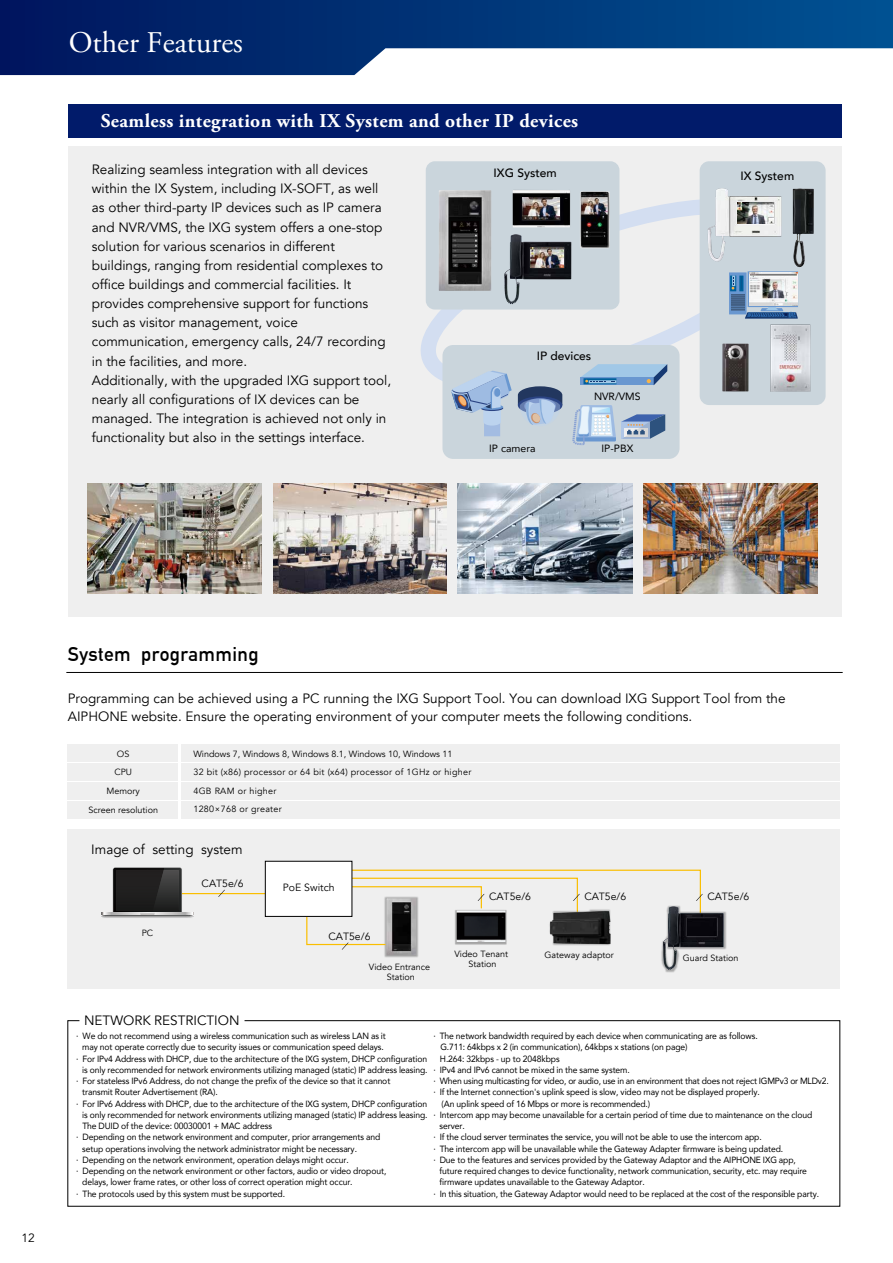
<style>
.page{position:relative;width:893px;height:1263px;background:#fff}
.page>*{position:absolute;margin:0;border:0;box-sizing:border-box;transform-origin:0 0}
.t1{font:30px "Adobe Garamond Pro";color:#fff}
.t2{font:700 19.5px "Adobe Garamond Pro";letter-spacing:.02em;color:#fff}
.t3{font:700 19.5px "DIN Alternate";letter-spacing:.02em;color:#000}
.t4{font:13.5px/19.2px "Avenir";color:#000}
.t5{font:500 12px "Avenir";color:#000}
.t6{font:12px "Avenir";color:#000}
.t7{font:10.5px "Avenir";color:#000}
.t8{font:10.5px "Avenir";color:#000}
.t9{font:9px "Avenir";letter-spacing:-.01em;color:#000;scale:.95 1}
.t10{font:9px/18.5px "Avenir";letter-spacing:.03em;color:#000}
.t11{font:9px/18.9px "Avenir";color:#000;text-align:center}
</style>
<div class="page">
<svg style="left:0;top:0;width:893px;height:75px"></svg>
<div style="left:68px;top:147px;width:774px;height:470px;background:#efefef"></div>
<div style="left:68px;top:104px;width:774px;height:34px;background:#011b6a"></div>
<hr style="left:66px;top:672px;width:777px;height:1px;background:#000">
<div style="left:68px;top:744px;width:110px;height:17px;background:#efefef"></div>
<div style="left:68px;top:763px;width:110px;height:17px;background:#efefef"></div>
<div style="left:68px;top:782px;width:110px;height:17px;background:#efefef"></div>
<div style="left:68px;top:802px;width:110px;height:17px;background:#efefef"></div>
<div style="left:181px;top:744px;width:659px;height:17px;background:#efefef"></div>
<div style="left:181px;top:763px;width:659px;height:17px;background:#efefef"></div>
<div style="left:181px;top:782px;width:659px;height:17px;background:#efefef"></div>
<div style="left:181px;top:802px;width:659px;height:17px;background:#efefef"></div>
<div style="left:68px;top:830px;width:772px;height:159px;background:#efefef"></div>
<svg style="left:67px;top:1020px;width:774px;height:187px"></svg>
<hr style="left:142px;top:893px;width:156px;height:1px;background:#fabe00">
<svg style="left:101px;top:867px;width:93px;height:51px"></svg>
<svg style="left:420px;top:179px;width:286px;height:226px"></svg>
<div style="left:700px;top:161px;width:126px;height:244px;background:#cad5dc;border-radius:9px"></div>
<div style="left:442px;top:345px;width:238px;height:114px;background:#cad5dc;border-radius:11px"></div>
<svg style="left:218px;top:890px;width:7px;height:7px"></svg>
<img style="left:384px;top:949px;width:35px;height:9px">
<img style="left:386px;top:949px;width:30px;height:6px">
<svg style="left:306px;top:869px;width:397px;height:80px"></svg>
<div style="left:265px;top:861px;width:87px;height:55px;background:#fff"></div>
<div style="left:265px;top:861px;width:87px;height:56px;border:1px solid #000"></div>
<img style="left:661px;top:904px;width:66px;height:69px">
<img style="left:663px;top:906px;width:61px;height:64px">
<img style="left:457px;top:483px;width:175px;height:111px">
<img style="left:88px;top:483px;width:173px;height:111px">
<img style="left:273px;top:483px;width:174px;height:111px">
<img style="left:644px;top:483px;width:174px;height:111px">
<svg style="left:572px;top:405px;width:93px;height:40px"></svg>
<svg style="left:451px;top:371px;width:61px;height:65px"></svg>
<div style="left:493px;top:388px;width:7px;height:9px;background:#acc4e5;border-radius:50%"></div>
<div style="left:494px;top:388px;width:6px;height:9px;background:#6997d0;border-radius:50%"></div>
<svg style="left:518px;top:386px;width:44px;height:39px"></svg>
<div style="left:426px;top:161px;width:193px;height:149px;background:#cad5dc;border-radius:9px"></div>
<img style="left:770px;top:325px;width:40px;height:67px">
<img style="left:513px;top:190px;width:57px;height:37px">
<img style="left:523px;top:198px;width:36px;height:22px">
<img style="left:722px;top:344px;width:27px;height:47px">
<img style="left:708px;top:188px;width:14px;height:74px">
<img style="left:738px;top:202px;width:35px;height:21px">
<img style="left:793px;top:188px;width:12px;height:79px">
<div style="left:729px;top:272px;width:18px;height:42px;background:#6997d0"></div>
<div style="left:730px;top:276px;width:6px;height:15px;background:#09659f"></div>
<svg style="left:731px;top:276px;width:67px;height:43px"></svg>
<svg style="left:748px;top:271px;width:50px;height:36px"></svg>
<img style="left:749px;top:273px;width:48px;height:33px">
<svg style="left:580px;top:364px;width:87px;height:21px;background:#88afd3"></svg>
<img style="left:504px;top:234px;width:68px;height:70px">
<img style="left:531px;top:247px;width:33px;height:20px">
<img style="left:439px;top:190px;width:52px;height:101px">
<img style="left:452px;top:221px;width:26px;height:47px">
<img style="left:580px;top:191px;width:30px;height:58px">
<svg style="left:581px;top:192px;width:27px;height:55px"></svg>
<img style="left:582px;top:193px;width:26px;height:52px">
<h1 class="t1" style="left:69px;top:25px;width:176px">Other Features</h1>
<h2 class="t2" style="left:101px;top:110px;width:479px">Seamless integration with IX System and other IP devices</h2>
<p class="t4" style="left:92px;top:160px;width:301px">Realizing seamless integration with all devices within the IX System, including IX-SOFT, as well as other third-party IP devices such as IP camera and NVR/VMS, the IXG system offers a one-stop solution for various scenarios in different buildings, ranging from residential complexes to office buildings and commercial facilities. It provides comprehensive support for functions such as visitor management, voice communication, emergency calls, 24/7 recording in the facilities, and more.<br>Additionally, with the upgraded IXG support tool, nearly all configurations of IX devices can be managed. The integration is achieved not only in functionality but also in the settings interface.</p>
<h3 class="t5" style="left:494px;top:163px;width:65px">IXG System</h3>
<h3 class="t5" style="left:537px;top:345px;width:56px">IP devices</h3>
<p class="t8" style="left:594px;top:388px;width:48px">NVR/VMS</p>
<p class="t8" style="left:489px;top:440px;width:48px">IP camera</p>
<p class="t8" style="left:601px;top:440px;width:33px">IP-PBX</p>
<h3 class="t5" style="left:740px;top:166px;width:55px">IX System</h3>
<h3 class="t6" style="left:22px;top:1230px;width:15px">12</h3>
<h2 class="t3" style="left:68px;top:639px;width:192px">System programming</h2>
<h3 class="t4" style="left:68px;top:690px;width:719px;line-height:18px">Programming can be achieved using a PC running the IXG Support Tool. You can download IXG Support Tool from the<br>AIPHONE website. Ensure the operating environment of your computer meets the following conditions.</h3>
<p class="t11" style="left:117px;top:745px;width:14px">OS</p>
<p class="t10" style="left:193px;top:745px;width:279px">Windows 7, Windows 8, Windows 8.1, Windows 10, Windows 11<br>32 bit (x86) processor or 64 bit (x64) processor of 1GHz or higher 4GB RAM or higher<br>1280×768 or greater</p>
<p class="t11" style="left:88px;top:762px;width:71px">CPU<br>Memory<br>Screen resolution</p>
<h3 class="t4" style="left:91px;top:839px;width:153px">Image of setting system</h3>
<p class="t11" style="left:142px;top:923px;width:13px">PC</p>
<p class="t7" style="left:202px;top:877px;width:44px">CAT5e/6</p>
<p class="t7" style="left:283px;top:881px;width:53px">PoE Switch</p>
<p class="t7" style="left:328px;top:930px;width:44px">CAT5e/6</p>
<p class="t11" style="left:369px;top:961px;width:63px;line-height:10.5px">Video Entrance<br>Station</p>
<p class="t7" style="left:489px;top:890px;width:44px">CAT5e/6</p>
<p class="t7" style="left:584px;top:890px;width:44px">CAT5e/6</p>
<p class="t7" style="left:707px;top:890px;width:44px">CAT5e/6</p>
<p class="t11" style="left:454px;top:948px;width:55px;line-height:10.5px">Video Tenant<br>Station</p>
<p class="t11" style="left:545px;top:946px;width:71px">Gateway adaptor</p>
<p class="t11" style="left:683px;top:949px;width:57px">Guard Station</p>
<h3 class="t4" style="left:84px;top:1011px;width:157px">NETWORK RESTRICTION</h3>
<p class="t9" style="left:76px;top:1029px;width:328px">· We do not recommend using a wireless communication such as wireless LAN as it</p>
<p class="t9" style="left:82px;top:1040px;width:319px">may not operate correctly due to security issues or communication speed delays.</p>
<p class="t9" style="left:76px;top:1051px;width:371px">· For IPv4 Address with DHCP, due to the architecture of the IXG system, DHCP configuration</p>
<p class="t9" style="left:82px;top:1062px;width:365px">is only recommended for network environments utilizing managed (static) IP address leasing.</p>
<p class="t9" style="left:76px;top:1074px;width:332px">· For stateless IPv6 Address, do not change the prefix of the device so that it cannot</p>
<p class="t9" style="left:82px;top:1085px;width:144px">transmit Router Advertisement (RA).</p>
<p class="t9" style="left:76px;top:1096px;width:371px">· For IPv6 Address with DHCP, due to the architecture of the IXG system, DHCP configuration</p>
<p class="t9" style="left:82px;top:1107px;width:365px">is only recommended for network environments utilizing managed (static) IP address leasing.</p>
<p class="t9" style="left:82px;top:1119px;width:201px">The DUID of the device: 00030001 + MAC address</p>
<p class="t9" style="left:76px;top:1130px;width:322px">· Depending on the network environment and computer, prior arrangements and</p>
<p class="t9" style="left:82px;top:1141px;width:291px">setup operations involving the network administrator might be necessary.</p>
<p class="t9" style="left:76px;top:1152px;width:288px">· Depending on the network environment, operation delays might occur.</p>
<p class="t9" style="left:76px;top:1164px;width:328px">· Depending on the network environment or other factors, audio or video dropout,</p>
<p class="t9" style="left:82px;top:1175px;width:286px">delays, lower frame rates, or other loss of correct operation might occur.</p>
<p class="t9" style="left:76px;top:1186px;width:221px">· The protocols used by this system must be supported.</p>
<p class="t9" style="left:433px;top:1029px;width:343px">· The network bandwidth required by each device when communicating are as follows.</p>
<p class="t9" style="left:440px;top:1040px;width:262px">G.711: 64kbps x 2 (in communication), 64kbps x stations (on page)</p>
<p class="t9" style="left:440px;top:1051px;width:127px">H.264: 32kbps - up to 2048kbps</p>
<p class="t9" style="left:433px;top:1062px;width:208px">· IPv4 and IPv6 cannot be mixed in the same system.</p>
<p class="t9" style="left:433px;top:1074px;width:418px">· When using multicasting for video, or audio, use in an environment that does not reject IGMPv3 or MLDv2.</p>
<p class="t9" style="left:433px;top:1085px;width:345px">· If the Internet connection's uplink speed is slow, video may not be displayed properly.</p>
<p class="t9" style="left:442px;top:1096px;width:221px">(An uplink speed of 16 Mbps or more is recommended.)</p>
<p class="t9" style="left:433px;top:1107px;width:400px">· Intercom app may become unavailable for a certain period of time due to maintenance on the cloud</p>
<p class="t9" style="left:440px;top:1119px;width:28px">server.</p>
<p class="t9" style="left:433px;top:1130px;width:347px">· If the cloud server terminates the service, you will not be able to use the intercom app.</p>
<p class="t9" style="left:433px;top:1141px;width:370px">· The intercom app will be unavailable while the Gateway Adapter firmware is being updated.</p>
<p class="t9" style="left:433px;top:1152px;width:383px">· Due to the features and services provided by the Gateway Adaptor and the AIPHONE IXG app,</p>
<p class="t9" style="left:440px;top:1164px;width:388px">future required changes to device functionality, network communication, security, etc. may require</p>
<p class="t9" style="left:440px;top:1175px;width:217px">firmware updates unavailable to the Gateway Adaptor.</p>
<p class="t9" style="left:433px;top:1186px;width:408px">· In this situation, the Gateway Adaptor would need to be replaced at the cost of the responsible party.</p>
</div>
